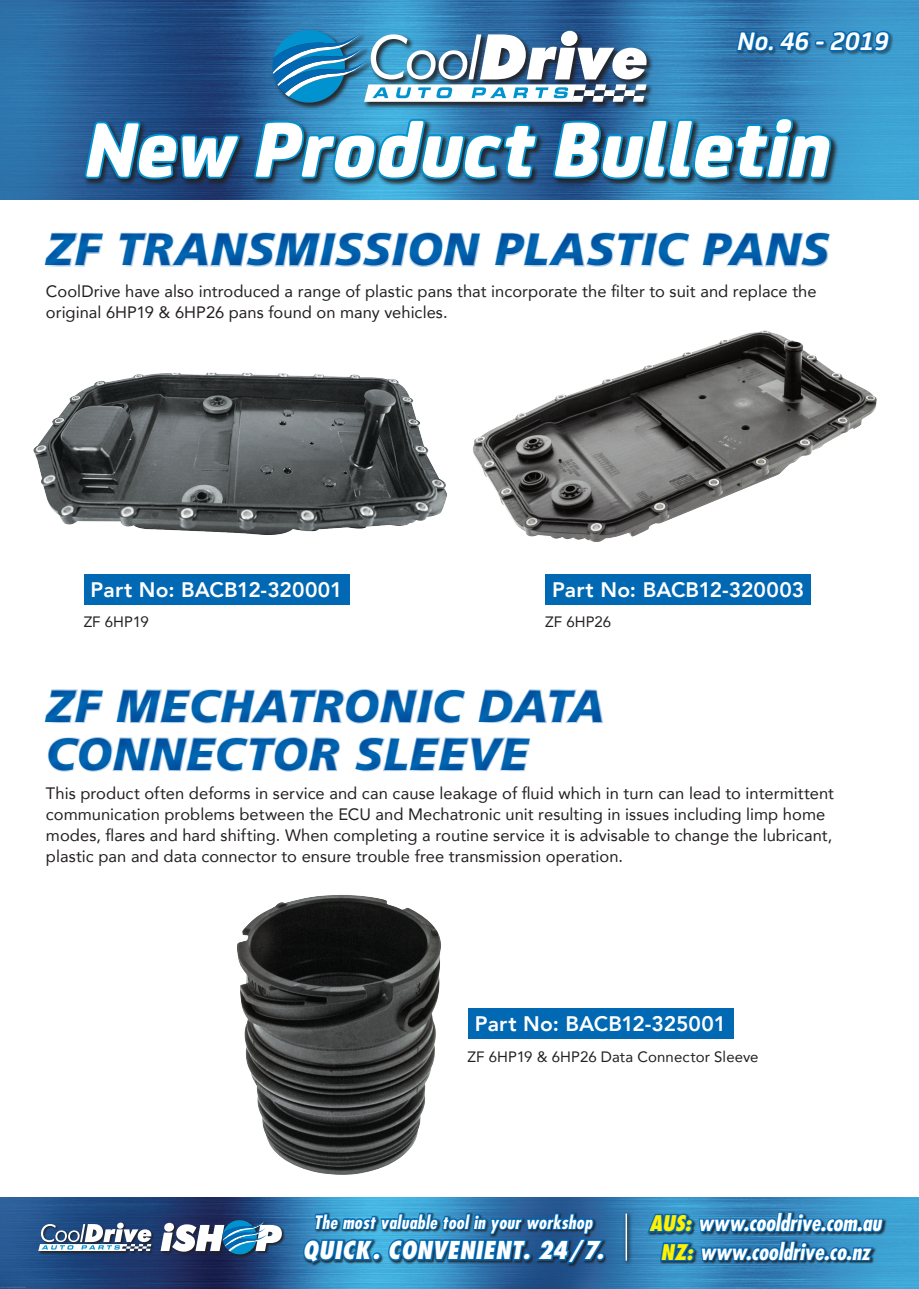
<style>
.page{position:relative;width:919px;height:1289px;background:#fff}
.page>*{position:absolute;margin:0;border:0;box-sizing:border-box;transform-origin:0 0}
.t1{font:italic 800 82.5px "FS Joey";color:#fff}
.t2{font:italic 900 45px/48px "Frutiger LT Std";letter-spacing:.02em;color:#0168b3}
.t3{font:italic 700 27px "FS Joey";color:#fff}
.t4{font:italic 800 condensed 24px "Futura Std";letter-spacing:.01em;color:#fff}
.t5{font:italic 700 condensed 22.5px/28.5px "Futura Std";letter-spacing:-.005em;color:#fff;text-align:center}
.t6{font:800 21px "Avenir";color:#fff}
.t7{font:italic 700 condensed 18px "Futura Std";letter-spacing:.02em;color:#fff}
.t8{font:16.5px/21px "Avenir";letter-spacing:.005em;color:#231f20}
.t9{font:15px "Avenir";letter-spacing:.005em;color:#231f20}
.s1{font-weight:800;font-size:21px;color:#fff101}
</style>
<div class="page">
<img style="left:0;top:1197px;width:918px;height:91px">
<svg style="left:301px;top:1174px;width:305px;height:114px"></svg>
<div style="left:595px;top:1252px;width:9px;height:8px;border:3px solid #0168b3;border-radius:50%"></div>
<svg style="left:645px;top:1010px;width:239px;height:278px"></svg>
<div style="left:622px;top:1210px;width:11px;height:56px;background:#231f20;opacity:.9"></div>
<hr style="left:625px;top:1213px;width:2px;height:47px;background:#fff">
<img style="left:0;top:0;width:918px;height:200px">
<div style="left:271px;top:29px;width:382px;height:81px;background:#231f20;opacity:.9"></div>
<svg style="left:272px;top:28px;width:374px;height:76px"></svg>
<div style="left:736px;top:31px;width:157px;height:24px;background:#231f20;opacity:.5"></div>
<svg style="left:735px;top:29px;width:156px;height:25px;background:#1a71ad"></svg>
<div style="left:83px;top:116px;width:755px;height:71px;background:#231f20;opacity:.9"></div>
<svg style="left:83px;top:119px;width:158px;height:62px;background:#174f76"></svg>
<svg style="left:252px;top:117px;width:287px;height:64px;background:#21678c"></svg>
<svg style="left:551px;top:115px;width:282px;height:66px;background:#1d6085"></svg>
<div style="left:38px;top:1219px;width:247px;height:38px;background:#231f20;opacity:.9"></div>
<svg style="left:160px;top:1218px;width:122px;height:37px"></svg>
<svg style="left:38px;top:1222px;width:113px;height:28px"></svg>
<img style="left:473px;top:330px;width:403px;height:212px">
<div style="left:32px;top:213px;width:813px;height:73px;background:#0168b3;opacity:.5"></div>
<div style="left:32px;top:673px;width:586px;height:112px;background:#0168b3;opacity:.5"></div>
<img style="left:237px;top:895px;width:204px;height:279px">
<div style="left:545px;top:574px;width:266px;height:30px;background:#0168b3"></div>
<div style="left:84px;top:574px;width:265px;height:30px;background:#0168b3"></div>
<div style="left:467px;top:1008px;width:266px;height:30px;background:#0168b3"></div>
<img style="left:33px;top:372px;width:414px;height:163px">
<h3 class="t3" style="left:737px;top:21px;width:153px">No. 46 - 2019</h3>
<h1 class="t1" style="left:86px;top:83px;width:748px">New Product Bulletin</h1>
<h2 class="t2" style="left:46px;top:226px;width:784px">ZF TRANSMISSION PLASTIC PANS</h2>
<p class="t8" style="left:46px;top:280px;width:772px">CoolDrive have also introduced a range of plastic pans that incorporate the filter to suit and replace the original 6HP19 &amp; 6HP26 pans found on many vehicles.</p>
<p class="t6" style="left:91px;top:573px;width:253px">Part No: BACB12-320001</p>
<p class="t6" style="left:552px;top:573px;width:253px">Part No: BACB12-320003</p>
<p class="t9" style="left:84px;top:610px;width:67px">ZF 6HP19</p>
<p class="t9" style="left:545px;top:610px;width:67px">ZF 6HP26</p>
<h2 class="t2" style="left:46px;top:682px;width:559px">ZF MECHATRONIC DATA<br>CONNECTOR SLEEVE</h2>
<p class="t8" style="left:46px;top:782px;width:789px">This product often deforms in service and can cause leakage of fluid which in turn can lead to intermittent communication problems between the ECU and Mechatronic unit resulting in issues including limp home modes, flares and hard shifting. When completing a routine service it is advisable to change the lubricant, plastic pan and data connector to ensure trouble free transmission operation.</p>
<p class="t6" style="left:475px;top:1007px;width:253px">Part No: BACB12-325001</p>
<p class="t9" style="left:467px;top:1044px;width:292px">ZF 6HP19 &amp; 6HP26 Data Connector Sleeve</p>
<p class="t7" style="left:314px;top:1210px;width:280px">The most valuable tool in your workshop</p>
<h3 class="t4" style="left:302px;top:1234px;width:302px">QUICK. CONVENIENT. 24/7.</h3>
<h3 class="t5" style="left:649px;top:1209px;width:233px"><span class="s1">AUS:</span> www.cooldrive.com.au<br><span class="s1">NZ:</span> www.cooldrive.co.nz</h3>
</div>
